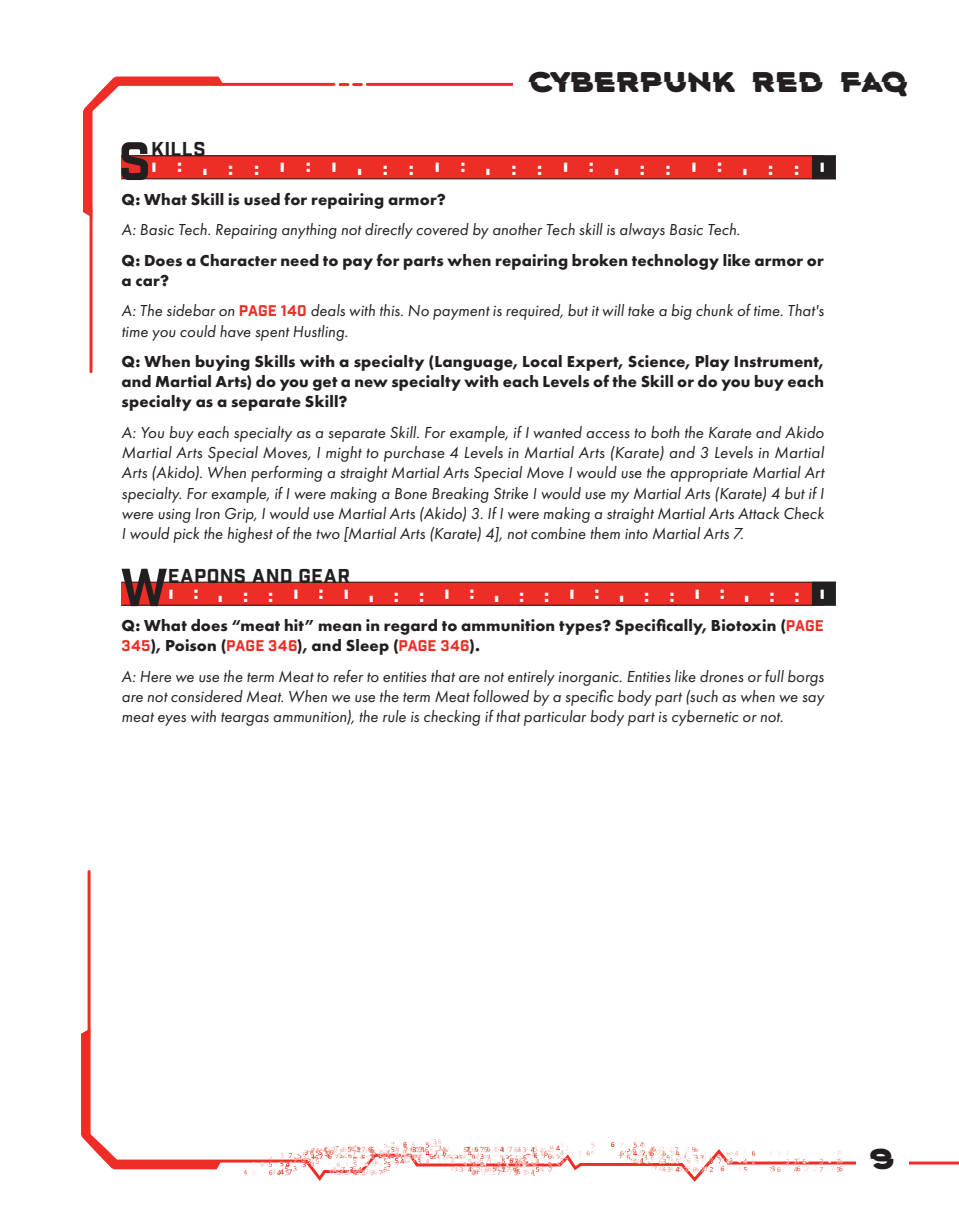
<style>
.page{position:relative;width:959px;height:1229px;background:#fff}
.page>*{position:absolute;margin:0;border:0;box-sizing:border-box;transform-origin:0 0}
.Section_Header__H1{font:52.05px "Industry Inc Base";color:#231f20}
.t1{font:28.5px "Bisect";letter-spacing:-.015em;color:#231f20}
.Braille_under_H1{font:19.5px "Dotsies";letter-spacing:1.165em;color:#fff}
.Braille_under_H1-2{font:19.5px "Dotsies";letter-spacing:1.135em;color:#fff}
.Section_Header__H1-2{font:19.5px "Industry Inc Base";letter-spacing:.035em;color:#231f20}
.t2{font:italic 16.5px/20.2px "Futura PT";letter-spacing:.005em;color:#231f20;text-align:justify}
.t3{font:700 16.5px/20.2px "Futura PT";letter-spacing:.01em;color:#231f20}
.s1{font-family:"Industry Inc Base";font-style:normal;font-size:15px;color:#ee2d26}
.s2{font-family:"Industry Inc Base";font-weight:400;font-size:15px;color:#ee2d26}
</style>
<div class="page">
<img style="left:245px;top:1139px;width:599px;height:43px">
<svg style="left:81px;top:1026px;width:143px;height:144px"></svg>
<svg style="left:340px;top:83px;width:21px;height:3px"></svg>
<svg style="left:89px;top:82px;width:248px;height:292px"></svg>
<svg style="left:83px;top:76px;width:143px;height:144px"></svg>
<hr style="left:367px;top:83px;width:257px;height:3px;background:#ee2d26">
<div style="left:513px;top:71px;width:408px;height:20px;background:#fff"></div>
<div style="left:122px;top:156px;width:702px;height:23px;background:#ee2d26"></div>
<div style="left:812px;top:155px;width:24px;height:24px;background:#231f20"></div>
<hr style="left:122px;top:155px;width:714px;height:1px;background:#231f20">
<hr style="left:122px;top:178px;width:714px;height:1px;background:#231f20">
<div style="left:122px;top:582px;width:702px;height:23px;background:#ee2d26"></div>
<div style="left:812px;top:582px;width:24px;height:23px;background:#231f20"></div>
<hr style="left:122px;top:582px;width:714px;height:1px;background:#231f20">
<hr style="left:122px;top:605px;width:714px;height:1px;background:#231f20">
<h2 class="t1" style="left:528px;top:67px;width:381px">CYBERPUNK RED FAQ</h2>
<p class="Section_Header__H1" style="left:118px;top:130px;width:34px">S</p>
<p class="Section_Header__H1-2" style="left:151px;top:138px;width:56px">KILLS</p>
<p class="Braille_under_H1" style="left:152px;top:155px;width:673px">skillsksillskillskillskills</p>
<p class="t3" style="left:122px;top:189px;width:326px">Q: What Skill is used for repairing armor?</p>
<p class="t2" style="left:122px;top:219px;width:620px">A: Basic Tech. Repairing anything not directly covered by another Tech skill is always Basic Tech.</p>
<p class="t3" style="left:122px;top:249px;width:704px">Q: Does a Character need to pay for parts when repairing broken technology like armor or a car?</p>
<p class="t2" style="left:122px;top:300px;width:704px">A: The sidebar on <span class="s1">PAGE 140</span> deals with this. No payment is required, but it will take a big chunk of time. That's time you could have spent Hustling.</p>
<p class="t3" style="left:122px;top:351px;width:704px;text-align:justify">Q: When buying Skills with a specialty (Language, Local Expert, Science, Play Instrument, and Martial Arts) do you get a new specialty with each Levels of the Skill or do you buy each specialty as a separate Skill?</p>
<p class="t2" style="left:122px;top:422px;width:704px">A: You buy each specialty as a separate Skill. For example, if I wanted access to both the Karate and Akido Martial Arts Special Moves, I might to purchase 4 Levels in Martial Arts (Karate) and 3 Levels in Martial Arts (Akido). When performing a straight Martial Arts Special Move I would use the appropriate Martial Art specialty. For example, if I were making a Bone Breaking Strike I would use my Martial Arts (Karate) 4 but if I were using Iron Grip, I would use Martial Arts (Akido) 3. If I were making a straight Martial Arts Attack Check I would pick the highest of the two [Martial Arts (Karate) 4], not combine them into Martial Arts 7.</p>
<p class="Section_Header__H1" style="left:121px;top:556px;width:49px">W</p>
<p class="Section_Header__H1-2" style="left:168px;top:564px;width:184px">EAPONS AND GEAR</p>
<p class="Braille_under_H1-2" style="left:169px;top:582px;width:656px">skillsksillskillskillskills</p>
<p class="t3" style="left:122px;top:615px;width:704px">Q: What does “meat hit” mean in regard to ammunition types? Specifically, Biotoxin (<span class="s2">PAGE<br>345</span>), Poison (<span class="s2">PAGE 346</span>), and Sleep (<span class="s2">PAGE 346</span>).</p>
<p class="t2" style="left:122px;top:666px;width:704px">A: Here we use the term Meat to refer to entities that are not entirely inorganic. Entities like drones or full borgs are not considered Meat. When we use the term Meat followed by a specific body part (such as when we say meat eyes with teargas ammunition), the rule is checking if that particular body part is cybernetic or not.</p>
<h2 class="t1" style="left:870px;top:1143px;width:26px">9</h2>
</div>
